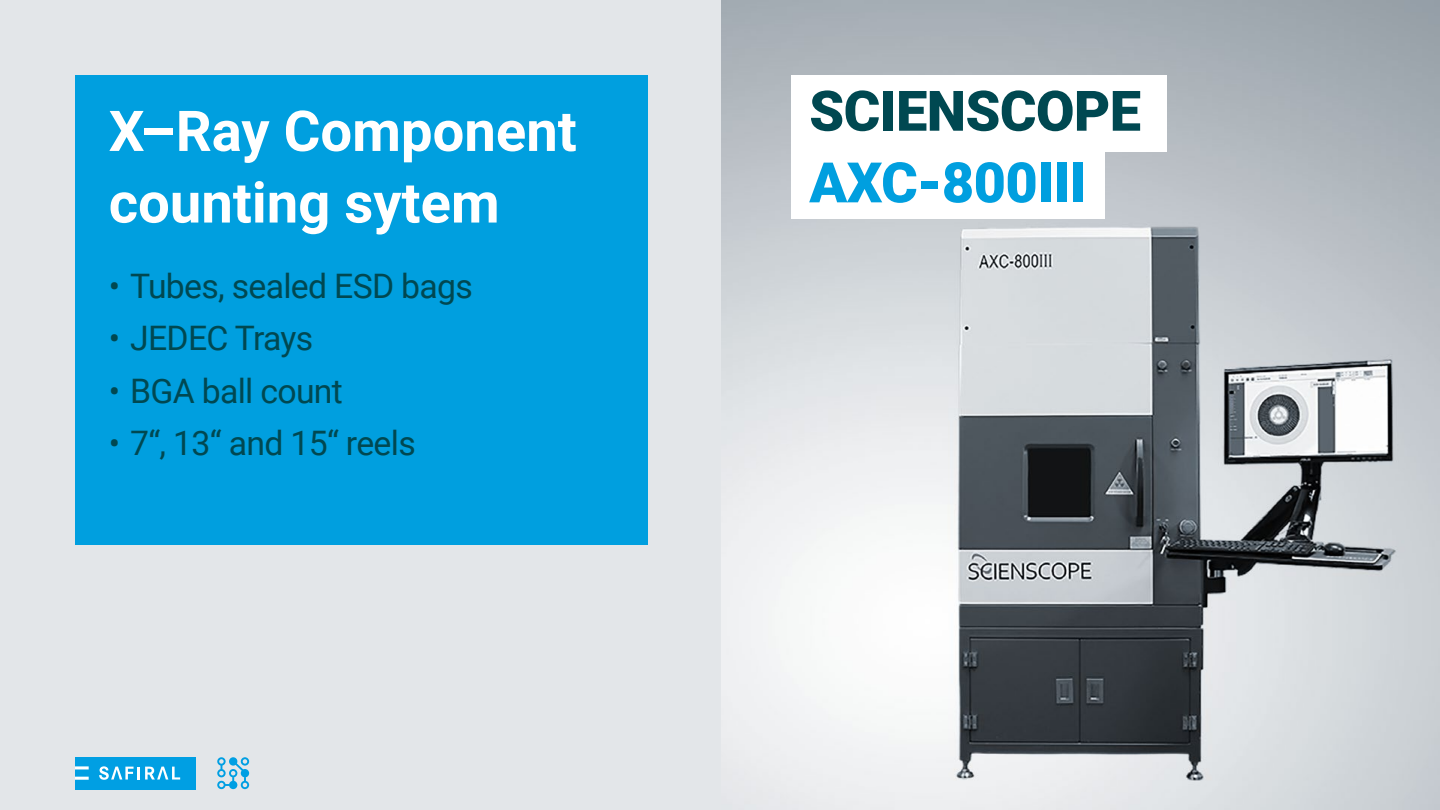
<style>
.page{position:relative;width:1440px;height:810px;background:#e3e6e9}
.page>*{position:absolute;margin:0;border:0;box-sizing:border-box;transform-origin:0 0}
.t1{font:700 56.25px/71.6px "Roboto";color:#fff}
.t2{font:900 55.88px "Roboto";letter-spacing:-.01em;color:#004851}
.t3{font:900 55.88px "Roboto";letter-spacing:-.01em;color:#009fdf}
.t4{font:33.75px "Roboto";letter-spacing:-.02em;color:#004851}
</style>
<div class="page">
<img style="left:722px;top:0;width:718px;height:810px">
<div style="left:217px;top:757px;width:9px;height:9px;border:2px solid #009fe3;border-radius:50%"></div>
<div style="left:217px;top:769px;width:9px;height:8px;border:2px solid #009fe3;border-radius:50%"></div>
<div style="left:217px;top:781px;width:9px;height:8px;border:2px solid #009fe3;border-radius:50%"></div>
<div style="left:230px;top:758px;width:6px;height:7px;background:#009fe3;border-radius:50%"></div>
<div style="left:229px;top:757px;width:8px;height:9px;border:2px solid #009fe3;border-radius:50%"></div>
<div style="left:229px;top:781px;width:8px;height:8px;border:2px solid #009fe3;border-radius:50%"></div>
<div style="left:241px;top:757px;width:8px;height:9px;border:2px solid #009fe3;border-radius:50%"></div>
<div style="left:241px;top:769px;width:8px;height:8px;border:2px solid #009fe3;border-radius:50%"></div>
<div style="left:241px;top:781px;width:8px;height:8px;border:2px solid #009fe3;border-radius:50%"></div>
<svg style="left:221px;top:761px;width:27px;height:27px"></svg>
<div style="left:75px;top:757px;width:120px;height:32px;background:#009fe3"></div>
<hr style="left:75px;top:766px;width:14px;height:3px;background:#fff">
<hr style="left:75px;top:777px;width:14px;height:3px;background:#fff">
<svg style="left:99px;top:766px;width:81px;height:14px"></svg>
<div style="left:791px;top:75px;width:376px;height:77px;background:#fff"></div>
<div style="left:791px;top:147px;width:314px;height:72px;background:#fff"></div>
<div style="left:75px;top:75px;width:573px;height:470px;background:#009fdf"></div>
<h1 class="t1" style="left:109px;top:93px;width:470px">X–Ray Component counting sytem</h1>
<p class="t4" style="left:109px;top:262px;width:366px">• Tubes, sealed ESD bags</p>
<p class="t4" style="left:109px;top:314px;width:206px">• JEDEC Trays</p>
<p class="t4" style="left:109px;top:367px;width:236px">• BGA ball count</p>
<p class="t4" style="left:109px;top:419px;width:309px">• 7“, 13“ and 15“ reels</p>
<h2 class="t2" style="left:809px;top:72px;width:333px">SCIENSCOPE</h2>
<h2 class="t3" style="left:809px;top:143px;width:279px">AXC-800III</h2>
</div>
